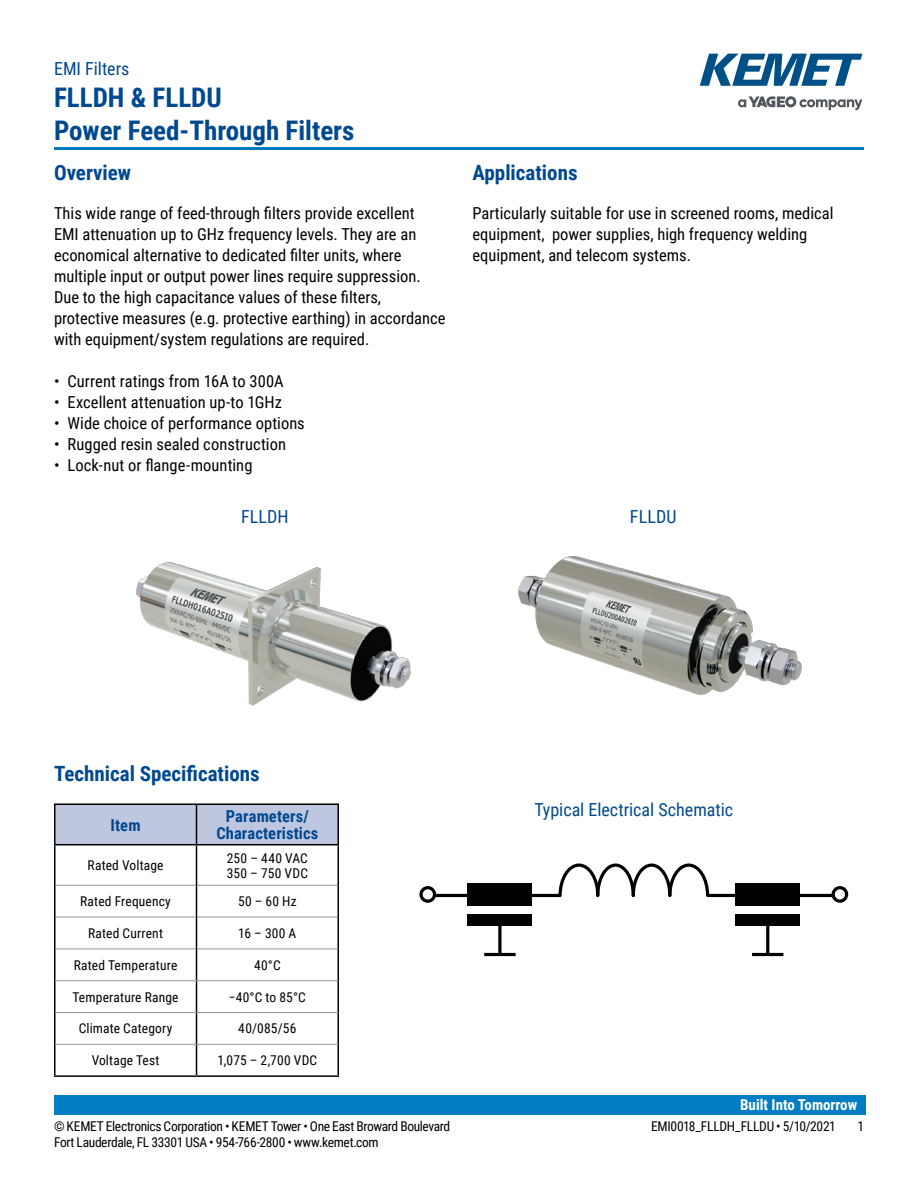
<style>
.page{position:relative;width:918px;height:1188px;background:#fff}
.page>*{position:absolute;margin:0;border:0;box-sizing:border-box;transform-origin:0 0}
.t1{font:700 27px/32.4px "Roboto Condensed";color:#004990}
.t2{font:700 21px "Roboto Condensed";color:#004990}
.t3{font:18px "Roboto Condensed";color:#004990}
.t4{font:16.5px/21px "Roboto Condensed";color:#000}
.t5{font:700 16.5px/16.5px "Roboto Condensed";letter-spacing:.005em;color:#004990;text-align:center}
.t6{font:700 15px "Roboto Condensed";color:#fff}
.t7{font:13.5px "Roboto Condensed";color:#000}
.t8{font:13.5px "Roboto Condensed";letter-spacing:-.025em;color:#000}
.t9{font:13.5px "Roboto Condensed";letter-spacing:-.02em;color:#000}
.t10{font:13.5px/15px "Roboto Condensed";letter-spacing:.02em;color:#000}
</style>
<div class="page">
<svg style="left:738px;top:96px;width:124px;height:14px"></svg>
<svg style="left:700px;top:54px;width:162px;height:32px"></svg>
<hr style="left:54px;top:147px;width:810px;height:3px;background:#007dc3">
<div style="left:54px;top:1095px;width:811px;height:20px;background:#007dc3"></div>
<div style="left:56px;top:805px;width:282px;height:39px;background:#bfc6e0"></div>
<hr style="left:338px;top:845px;width:1px;height:40px;background:#000">
<hr style="left:338px;top:885px;width:1px;height:32px;background:#000">
<hr style="left:338px;top:917px;width:1px;height:32px;background:#000">
<hr style="left:338px;top:949px;width:1px;height:32px;background:#000">
<hr style="left:338px;top:981px;width:1px;height:32px;background:#000">
<hr style="left:338px;top:1013px;width:1px;height:31px;background:#000">
<hr style="left:338px;top:1044px;width:1px;height:31px;background:#000">
<hr style="left:196px;top:1075px;width:143px;height:2px;background:#000">
<hr style="left:56px;top:885px;width:140px;height:1px;background:#939598">
<hr style="left:197px;top:885px;width:141px;height:1px;background:#939598">
<hr style="left:56px;top:917px;width:140px;height:1px;background:#939598">
<hr style="left:197px;top:917px;width:141px;height:1px;background:#939598">
<hr style="left:56px;top:948px;width:140px;height:1px;background:#939598">
<hr style="left:197px;top:948px;width:141px;height:1px;background:#939598">
<hr style="left:196px;top:980px;width:142px;height:1px;background:#939598">
<hr style="left:196px;top:1012px;width:142px;height:1px;background:#939598">
<hr style="left:196px;top:1044px;width:142px;height:1px;background:#939598">
<hr style="left:196px;top:805px;width:1px;height:39px;background:#000">
<hr style="left:54px;top:845px;width:2px;height:40px;background:#000">
<hr style="left:196px;top:845px;width:1px;height:40px;background:#000">
<hr style="left:54px;top:885px;width:2px;height:32px;background:#000">
<hr style="left:196px;top:885px;width:1px;height:32px;background:#000">
<hr style="left:54px;top:917px;width:2px;height:32px;background:#000">
<hr style="left:196px;top:917px;width:1px;height:32px;background:#000">
<hr style="left:54px;top:949px;width:2px;height:32px;background:#000">
<hr style="left:196px;top:949px;width:1px;height:31px;background:#000">
<hr style="left:54px;top:981px;width:2px;height:32px;background:#000">
<hr style="left:196px;top:981px;width:1px;height:31px;background:#000">
<hr style="left:54px;top:1013px;width:2px;height:31px;background:#000">
<hr style="left:196px;top:1013px;width:1px;height:31px;background:#000">
<hr style="left:54px;top:1044px;width:2px;height:31px;background:#000">
<hr style="left:196px;top:1045px;width:1px;height:30px;background:#000">
<hr style="left:54px;top:1075px;width:142px;height:2px;background:#000">
<hr style="left:56px;top:980px;width:140px;height:1px;background:#939598">
<hr style="left:56px;top:1012px;width:140px;height:1px;background:#939598">
<hr style="left:56px;top:1044px;width:140px;height:1px;background:#939598">
<hr style="left:54px;top:803px;width:142px;height:2px;background:#000">
<hr style="left:54px;top:805px;width:2px;height:39px;background:#000">
<hr style="left:196px;top:803px;width:143px;height:2px;background:#000">
<hr style="left:338px;top:805px;width:1px;height:39px;background:#000">
<hr style="left:54px;top:844px;width:142px;height:1px;background:#000">
<hr style="left:196px;top:844px;width:143px;height:1px;background:#000">
<div style="left:419px;top:886px;width:17px;height:17px;border:3px solid #010101;border-radius:50%"></div>
<div style="left:468px;top:884px;width:64px;height:22px;background:#010101"></div>
<div style="left:468px;top:914px;width:64px;height:12px;background:#010101"></div>
<svg style="left:498px;top:926px;width:4px;height:27px"></svg>
<hr style="left:484px;top:953px;width:32px;height:3px;background:#010101">
<svg style="left:431px;top:863px;width:404px;height:36px"></svg>
<div style="left:832px;top:886px;width:16px;height:17px;border:3px solid #010101;border-radius:50%"></div>
<div style="left:736px;top:884px;width:64px;height:22px;background:#010101"></div>
<div style="left:736px;top:914px;width:64px;height:12px;background:#010101"></div>
<hr style="left:766px;top:923px;width:3px;height:31px;background:#010101">
<hr style="left:752px;top:953px;width:31px;height:3px;background:#010101">
<img style="left:136px;top:562px;width:275px;height:144px">
<img style="left:518px;top:556px;width:284px;height:139px">
<p class="t3" style="left:54px;top:56px;width:77px">EMI Filters</p>
<h1 class="t1" style="left:54px;top:81px;width:302px">FLLDH &amp; FLLDU<br>Power Feed-Through Filters</h1>
<p class="t2" style="left:54px;top:158px;width:79px">Overview</p>
<p class="t4" style="left:54px;top:202px;width:393px">This wide range of feed-through filters provide excellent<br>EMI attenuation up to GHz frequency levels. They are an economical alternative to dedicated filter units, where multiple input or output power lines require suppression.<br>Due to the high capacitance values of these filters, protective measures (e.g. protective earthing) in accordance with equipment/system regulations are required.</p>
<p class="t4" style="left:54px;top:370px;width:231px">• Current ratings from 16A to 300A</p>
<p class="t4" style="left:54px;top:391px;width:230px">• Excellent attenuation up-to 1GHz</p>
<p class="t4" style="left:54px;top:412px;width:252px">• Wide choice of performance options</p>
<p class="t4" style="left:54px;top:433px;width:234px">• Rugged resin sealed construction</p>
<p class="t4" style="left:54px;top:454px;width:200px">• Lock-nut or flange-mounting</p>
<p class="t2" style="left:472px;top:158px;width:107px">Applications</p>
<p class="t4" style="left:472px;top:202px;width:362px">Particularly suitable for use in screened rooms, medical equipment, power supplies, high frequency welding equipment, and telecom systems.</p>
<p class="t3" style="left:241px;top:504px;width:49px">FLLDH</p>
<p class="t3" style="left:630px;top:504px;width:48px">FLLDU</p>
<p class="t2" style="left:54px;top:759px;width:207px">Technical Specifications</p>
<p class="t5" style="left:111px;top:816px;width:31px">Item</p>
<p class="t5" style="left:216px;top:808px;width:103px">Parameters/<br>Characteristics</p>
<p class="t7" style="left:88px;top:856px;width:77px">Rated Voltage</p>
<p class="t10" style="left:227px;top:850px;width:83px">250 – 440 VAC<br>350 – 750 VDC</p>
<p class="t7" style="left:80px;top:892px;width:92px">Rated Frequency</p>
<p class="t7" style="left:238px;top:892px;width:60px">50 – 60 Hz</p>
<p class="t7" style="left:88px;top:924px;width:76px">Rated Current</p>
<p class="t7" style="left:238px;top:924px;width:60px">16 – 300 A</p>
<p class="t7" style="left:74px;top:956px;width:105px">Rated Temperature</p>
<p class="t7" style="left:254px;top:956px;width:28px">40°C</p>
<p class="t7" style="left:73px;top:987px;width:108px">Temperature Range</p>
<p class="t7" style="left:229px;top:987px;width:78px">−40°C to 85°C</p>
<p class="t7" style="left:79px;top:1019px;width:95px">Climate Category</p>
<p class="t7" style="left:238px;top:1019px;width:60px">40/085/56</p>
<p class="t7" style="left:92px;top:1051px;width:69px">Voltage Test</p>
<p class="t7" style="left:217px;top:1051px;width:101px">1,075 – 2,700 VDC</p>
<p class="t3" style="left:535px;top:797px;width:200px">Typical Electrical Schematic</p>
<p class="t6" style="left:740px;top:1094px;width:119px">Built Into Tomorrow</p>
<p class="t8" style="left:54px;top:1116px;width:398px">© KEMET Electronics Corporation • KEMET Tower • One East Broward Boulevard</p>
<p class="t9" style="left:651px;top:1116px;width:186px">EMI0018_FLLDH_FLLDU • 5/10/2021</p>
<p class="t7" style="left:857px;top:1116px;width:8px">1</p>
<p class="t8" style="left:54px;top:1133px;width:326px">Fort Lauderdale, FL 33301 USA • 954-766-2800 • www.kemet.com</p>
</div>
